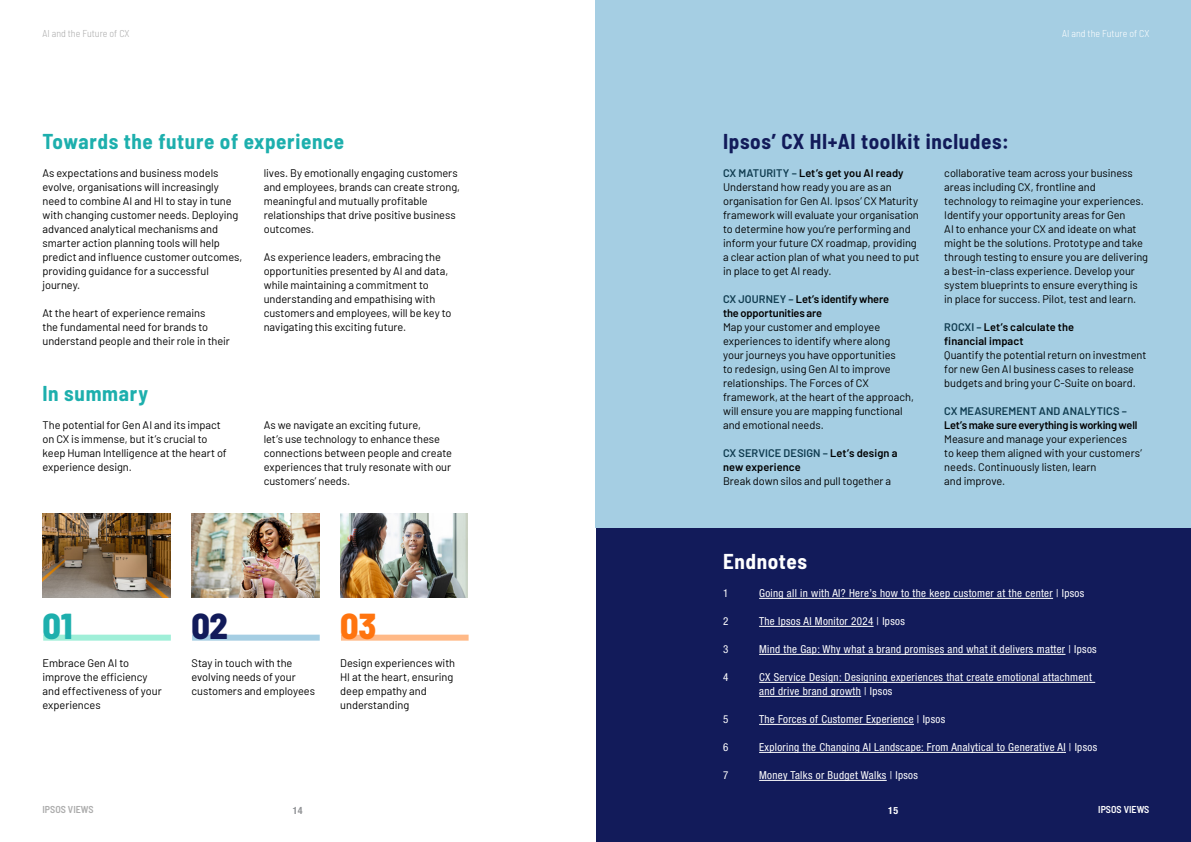
<style>
.page{position:relative;width:1191px;height:842px;background:#fff}
.page>*{position:absolute;margin:0;border:0;box-sizing:border-box;transform-origin:0 0}
.t1{font:800 semi-condensed 36px "Barlow";color:#1dafad}
.t2{font:800 semi-condensed 36px "Barlow";color:#121b5a}
.t3{font:800 semi-condensed 36px "Barlow";color:#ff740f}
.t4{font:700 semi-condensed 21px "Barlow";letter-spacing:.03em;color:#1dafad}
.t5{font:700 semi-condensed 21px "Barlow";letter-spacing:.03em;color:#121b5a}
.t6{font:700 semi-condensed 21px "Barlow";letter-spacing:.03em;color:#fff}
.t7{font:11px/14px "Barlow";letter-spacing:-.005em;color:#000}
.t8{font:condensed 11px/14px "Helvetica Neue LT Pro";letter-spacing:.03em;color:#fff}
.t9{font:300 semi-condensed 10px "Barlow";color:#fff}
.t10{font:300 semi-condensed 10px "Barlow";color:#acacac}
.t11{font:600 semi-condensed 10px "Barlow";color:#fff}
.t12{font:600 semi-condensed 10px "Barlow";color:#acacac}
.t13{font:700 condensed 10px "Helvetica Neue LT Pro";color:#fff}
.t14{font:700 condensed 10px "Helvetica Neue LT Pro";color:#939598}
.s1{font-weight:600;color:#103c50}
.s2{font-weight:600}
</style>
<div class="page">
<div style="left:596px;top:0;width:595px;height:842px;background:#121b5a"></div>
<div style="left:595px;top:0;width:596px;height:527px;background:#a5cee3"></div>
<div style="left:43px;top:635px;width:128px;height:6px;background:#9fefd8"></div>
<div style="left:192px;top:635px;width:128px;height:6px;background:#a5cee3"></div>
<div style="left:341px;top:635px;width:127px;height:6px;background:#ffb987"></div>
<img style="left:43px;top:513px;width:127px;height:84px">
<img style="left:191px;top:513px;width:128px;height:84px">
<img style="left:340px;top:513px;width:128px;height:84px">
<hr style="left:759px;top:598px;width:294px;height:1px;background:#fff">
<hr style="left:759px;top:626px;width:114px;height:1px;background:#fff">
<hr style="left:759px;top:654px;width:240px;height:1px;background:#fff">
<hr style="left:999px;top:654px;width:66px;height:1px;background:#fff">
<hr style="left:759px;top:682px;width:336px;height:1px;background:#fff">
<hr style="left:759px;top:696px;width:102px;height:1px;background:#fff">
<hr style="left:759px;top:724px;width:155px;height:1px;background:#fff">
<hr style="left:759px;top:752px;width:307px;height:1px;background:#fff">
<hr style="left:759px;top:780px;width:127px;height:1px;background:#fff">
<p class="t10" style="left:43px;top:27px;width:89px">AI and the Future of CX</p>
<h1 class="t4" style="left:43px;top:126px;width:303px">Towards the future of experience</h1>
<p class="t7" style="left:43px;top:165px;width:201px">As expectations and business models evolve, organisations will increasingly need to combine AI and HI to stay in tune with changing customer needs. Deploying advanced analytical mechanisms and smarter action planning tools will help predict and influence customer outcomes, providing guidance for a successful journey.</p>
<p class="t7" style="left:43px;top:305px;width:189px">At the heart of experience remains<br>the fundamental need for brands to understand people and their role in their</p>
<p class="t7" style="left:264px;top:165px;width:198px">lives. By emotionally engaging customers and employees, brands can create strong, meaningful and mutually profitable relationships that drive positive business outcomes.</p>
<p class="t7" style="left:264px;top:249px;width:189px">As experience leaders, embracing the opportunities presented by AI and data, while maintaining a commitment to understanding and empathising with customers and employees, will be key to navigating this exciting future.</p>
<h1 class="t4" style="left:43px;top:378px;width:107px">In summary</h1>
<p class="t7" style="left:43px;top:417px;width:186px">The potential for Gen AI and its impact on CX is immense, but it’s crucial to keep Human Intelligence at the heart of experience design.</p>
<p class="t7" style="left:264px;top:417px;width:190px">As we navigate an exciting future,<br>let’s use technology to enhance these connections between people and create experiences that truly resonate with our customers’ needs.</p>
<p class="t1" style="left:43px;top:600px;width:31px">01</p>
<p class="t7" style="left:43px;top:655px;width:121px">Embrace Gen AI to improve the efficiency and effectiveness of your experiences</p>
<p class="t2" style="left:191px;top:600px;width:38px">02</p>
<p class="t7" style="left:191px;top:655px;width:125px">Stay in touch with the evolving needs of your customers and employees</p>
<p class="t3" style="left:340px;top:600px;width:38px">03</p>
<p class="t7" style="left:340px;top:655px;width:116px">Design experiences with<br>HI at the heart, ensuring deep empathy and understanding</p>
<p class="t12" style="left:43px;top:803px;width:53px">IPSOS VIEWS</p>
<p class="t14" style="left:293px;top:804px;width:11px">14</p>
<p class="t9" style="left:1062px;top:27px;width:89px">AI and the Future of CX</p>
<h1 class="t5" style="left:723px;top:126px;width:287px">Ipsos’ CX HI+AI toolkit includes:</h1>
<p class="t7" style="left:723px;top:165px;width:198px"><span class="s1">CX MATURITY –</span> <span class="s2">Let’s get you AI ready </span>Understand how ready you are as an organisation for Gen AI. Ipsos’ CX Maturity framework will evaluate your organisation to determine how you’re performing and inform your future CX roadmap, providing a clear action plan of what you need to put in place to get AI ready.</p>
<p class="t7" style="left:723px;top:291px;width:192px"><span class="s1">CX JOURNEY –</span> <span class="s2">Let’s identify where<br>the opportunities are<br></span>Map your customer and employee experiences to identify where along<br>your journeys you have opportunities<br>to redesign, using Gen AI to improve relationships. The Forces of CX framework, at the heart of the approach, will ensure you are mapping functional and emotional needs.</p>
<p class="t7" style="left:723px;top:445px;width:176px"><span class="s1">CX SERVICE DESIGN –</span> <span class="s2">Let’s design a new experience<br></span>Break down silos and pull together a</p>
<p class="t7" style="left:944px;top:165px;width:205px">collaborative team across your business areas including CX, frontline and technology to reimagine your experiences.<br>Identify your opportunity areas for Gen<br>AI to enhance your CX and ideate on what might be the solutions. Prototype and take through testing to ensure you are delivering a best-in-class experience. Develop your system blueprints to ensure everything is in place for success. Pilot, test and learn.</p>
<p class="t7" style="left:944px;top:319px;width:204px"><span class="s1">ROCXI –</span> <span class="s2">Let’s calculate the<br>financial impact<br></span>Quantify the potential return on investment for new Gen AI business cases to release budgets and bring your C-Suite on board.</p>
<p class="t7" style="left:944px;top:403px;width:199px"><span class="s1">CX MEASUREMENT AND ANALYTICS – </span><span class="s2">Let’s make sure everything is working well </span>Measure and manage your experiences<br>to keep them aligned with your customers’ needs. Continuously listen, learn<br>and improve.</p>
<h1 class="t6" style="left:723px;top:546px;width:85px">Endnotes</h1>
<p class="t8" style="left:723px;top:586px;width:7px">1</p>
<p class="t8" style="left:759px;top:586px;width:327px">Going all in with AI? Here’s how to the keep customer at the center | Ipsos</p>
<p class="t8" style="left:723px;top:614px;width:7px">2</p>
<p class="t8" style="left:759px;top:614px;width:147px">The Ipsos AI Monitor 2024 | Ipsos</p>
<p class="t8" style="left:723px;top:642px;width:7px">3</p>
<p class="t8" style="left:759px;top:642px;width:339px">Mind the Gap: Why what a brand promises and what it delivers matter | Ipsos</p>
<p class="t8" style="left:723px;top:670px;width:7px">4</p>
<p class="t8" style="left:759px;top:670px;width:334px">CX Service Design: Designing experiences that create emotional attachment and drive brand growth | Ipsos</p>
<p class="t8" style="left:723px;top:712px;width:7px">5</p>
<p class="t8" style="left:759px;top:712px;width:187px">The Forces of Customer Experience | Ipsos</p>
<p class="t8" style="left:723px;top:740px;width:7px">6</p>
<p class="t8" style="left:759px;top:740px;width:339px">Exploring the Changing AI Landscape: From Analytical to Generative AI | Ipsos</p>
<p class="t8" style="left:723px;top:768px;width:7px">7</p>
<p class="t8" style="left:759px;top:768px;width:160px">Money Talks or Budget Walks | Ipsos</p>
<p class="t13" style="left:888px;top:804px;width:11px">15</p>
<p class="t11" style="left:1098px;top:803px;width:53px">IPSOS VIEWS</p>
</div>
